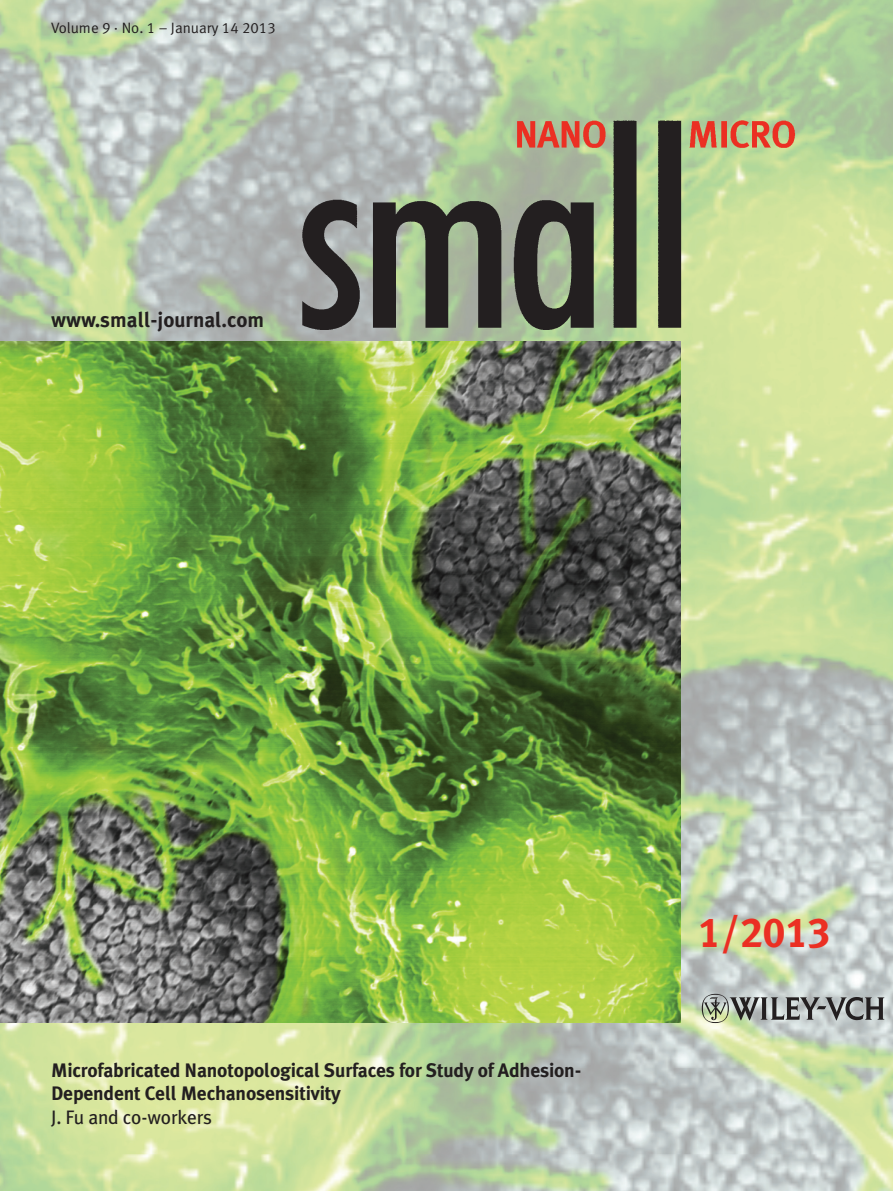
<style>
.page{position:relative;width:893px;height:1191px;background:#fff}
.page>*{position:absolute;margin:0;border:0;box-sizing:border-box;transform-origin:0 0}
.t1{font:42px "Meta Plus Bold Caps";color:#eb2f23}
.t2{font:700 21px "Meta Plus";color:#231f20}
.t3{font:700 19.5px/23.4px "Meta Plus";letter-spacing:-.01em;color:#231f20}
.t4{font:19.5px "Meta Plus";letter-spacing:-.01em;color:#231f20}
.t5{font:15px "Meta Normal LF";color:#231f20}
</style>
<div class="page">
<img style="left:0;top:0;width:893px;height:1191px">
<img style="left:0;top:342px;width:680px;height:680px">
<img style="left:302px;top:112px;width:494px;height:217px">
<img style="left:502px;top:112px;width:294px;height:55px">
<svg style="left:702px;top:993px;width:182px;height:30px;background:#989e9a"></svg>
<p class="t5" style="left:51px;top:22px;width:226px">Volume 9 · No. 1 – January 14 2013</p>
<p class="t2" style="left:51px;top:311px;width:215px">www.small-journal.com</p>
<p class="t3" style="left:51px;top:1059px;width:532px">Microfabricated Nanotopological Surfaces for Study of Adhesion-<br>Dependent Cell Mechanosensitivity</p>
<p class="t4" style="left:51px;top:1108px;width:163px">J. Fu and co-workers</p>
<h1 class="t1" style="left:698px;top:908px;width:134px">1/2013</h1>
</div>
